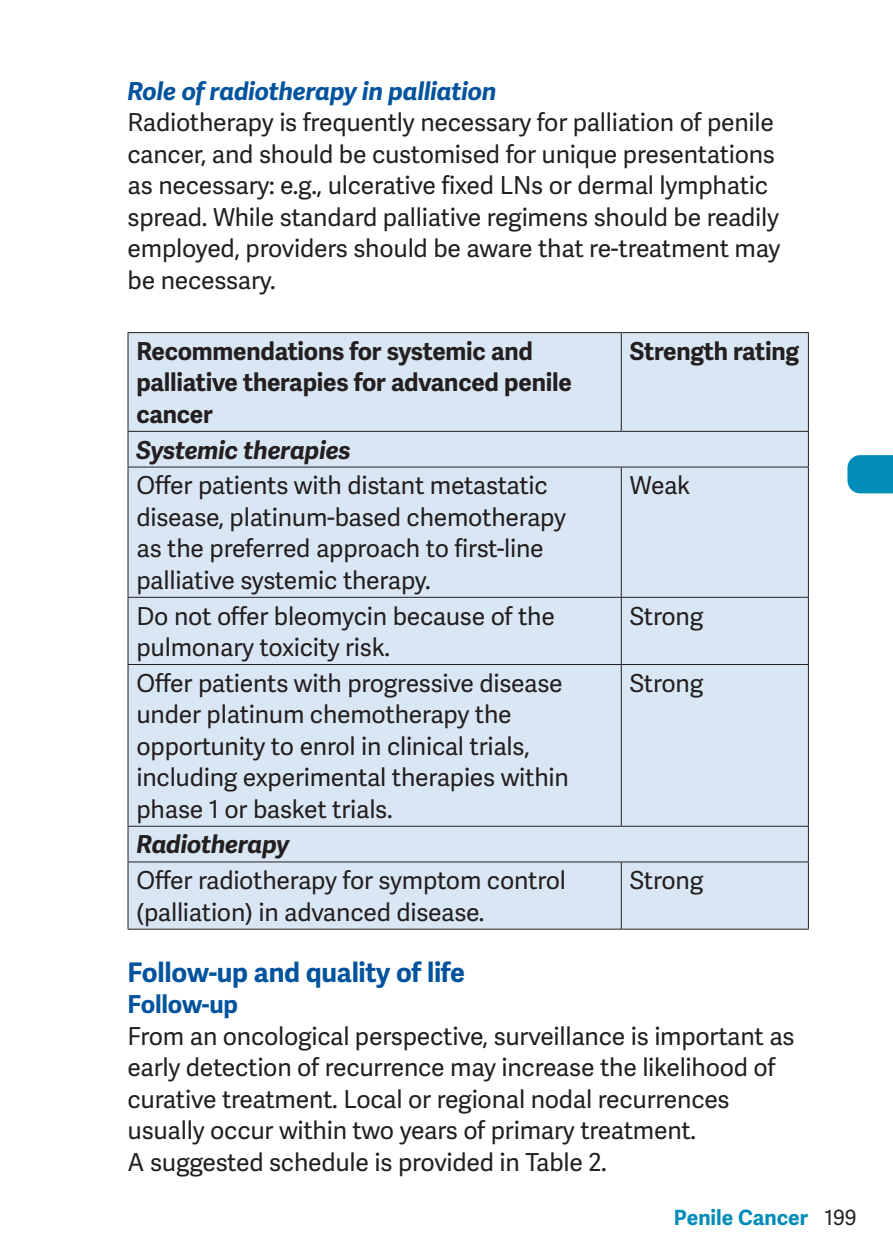
<style>
.page{position:relative;width:893px;height:1259px;background:#fff}
.page>*{position:absolute;margin:0;border:0;box-sizing:border-box;transform-origin:0 0}
.t1{font:700 27px "Adelle Sans";letter-spacing:-.01em;color:#01539e}
.t2{font:24.6px/31.5px "Adelle Sans";letter-spacing:-.01em;color:#231f20}
.t3{font:700 24.6px/31.5px "Adelle Sans";letter-spacing:-.01em;color:#231f20}
.t4{font:italic 700 24.6px "Adelle Sans";letter-spacing:-.01em;color:#01539e}
.t5{font:italic 700 24.6px "Adelle Sans";letter-spacing:-.01em;color:#231f20}
.t6{font:700 24.6px "Adelle Sans";letter-spacing:-.01em;color:#01539e}
.t7{font:700 21px "Adelle Sans";color:#028cba}
.s1{font-weight:400;color:#231f20}
</style>
<div class="page">
<svg style="left:847px;top:455px;width:46px;height:38px;background:#0e91bd"></svg>
<div style="left:129px;top:333px;width:679px;height:595px;background:#d9e7f4"></div>
<hr style="left:128px;top:332px;width:493px;height:1px;background:#231f20">
<hr style="left:127px;top:333px;width:2px;height:98px;background:#231f20">
<hr style="left:621px;top:332px;width:188px;height:1px;background:#231f20">
<hr style="left:808px;top:333px;width:1px;height:98px;background:#231f20">
<hr style="left:808px;top:432px;width:1px;height:34px;background:#231f20">
<hr style="left:127px;top:467px;width:2px;height:130px;background:#231f20">
<hr style="left:808px;top:467px;width:1px;height:130px;background:#231f20">
<hr style="left:127px;top:598px;width:2px;height:66px;background:#231f20">
<hr style="left:808px;top:598px;width:1px;height:66px;background:#231f20">
<hr style="left:127px;top:665px;width:2px;height:161px;background:#231f20">
<hr style="left:808px;top:665px;width:1px;height:161px;background:#231f20">
<hr style="left:808px;top:826px;width:1px;height:35px;background:#231f20">
<hr style="left:127px;top:862px;width:2px;height:66px;background:#231f20">
<hr style="left:808px;top:862px;width:1px;height:66px;background:#231f20">
<hr style="left:621px;top:333px;width:1px;height:98px;background:#231f20">
<hr style="left:128px;top:431px;width:493px;height:1px;background:#231f20">
<hr style="left:127px;top:432px;width:2px;height:34px;background:#231f20">
<hr style="left:621px;top:431px;width:188px;height:1px;background:#231f20">
<hr style="left:128px;top:466px;width:493px;height:1px;background:#231f20">
<hr style="left:621px;top:466px;width:188px;height:1px;background:#231f20">
<hr style="left:128px;top:597px;width:493px;height:1px;background:#231f20">
<hr style="left:621px;top:597px;width:188px;height:1px;background:#231f20">
<hr style="left:128px;top:664px;width:493px;height:1px;background:#231f20">
<hr style="left:621px;top:664px;width:188px;height:1px;background:#231f20">
<hr style="left:128px;top:825px;width:493px;height:1px;background:#231f20">
<hr style="left:127px;top:826px;width:2px;height:35px;background:#231f20">
<hr style="left:621px;top:825px;width:188px;height:1px;background:#231f20">
<hr style="left:128px;top:861px;width:493px;height:1px;background:#231f20">
<hr style="left:621px;top:861px;width:188px;height:1px;background:#231f20">
<hr style="left:128px;top:928px;width:493px;height:1px;background:#231f20">
<hr style="left:621px;top:928px;width:188px;height:1px;background:#231f20">
<hr style="left:621px;top:467px;width:1px;height:130px;background:#231f20">
<hr style="left:621px;top:598px;width:1px;height:66px;background:#231f20">
<hr style="left:621px;top:665px;width:1px;height:161px;background:#231f20">
<hr style="left:621px;top:862px;width:1px;height:66px;background:#231f20">
<p class="t4" style="left:128px;top:76px;width:371px">Role of radiotherapy in palliation</p>
<p class="t2" style="left:128px;top:107px;width:654px">Radiotherapy is frequently necessary for palliation of penile cancer, and should be customised for unique presentations as necessary: e.g., ulcerative fixed LNs or dermal lymphatic spread. While standard palliative regimens should be readily employed, providers should be aware that re-treatment may be necessary.</p>
<p class="t3" style="left:137px;top:336px;width:437px">Recommendations for systemic and palliative therapies for advanced penile cancer</p>
<p class="t3" style="left:630px;top:336px;width:171px">Strength rating</p>
<p class="t5" style="left:137px;top:435px;width:216px">Systemic therapies</p>
<p class="t2" style="left:137px;top:470px;width:431px">Offer patients with distant metastatic disease, platinum-based chemotherapy as the preferred approach to first-line palliative systemic therapy.</p>
<p class="t2" style="left:630px;top:470px;width:62px">Weak</p>
<p class="t2" style="left:137px;top:601px;width:420px">Do not offer bleomycin because of the pulmonary toxicity risk.</p>
<p class="t2" style="left:630px;top:601px;width:75px">Strong</p>
<p class="t2" style="left:137px;top:668px;width:434px">Offer patients with progressive disease under platinum chemotherapy the opportunity to enrol in clinical trials, including experimental therapies within phase 1 or basket trials.</p>
<p class="t2" style="left:630px;top:668px;width:75px">Strong</p>
<p class="t5" style="left:137px;top:830px;width:154px">Radiotherapy</p>
<p class="t2" style="left:137px;top:865px;width:431px">Offer radiotherapy for symptom control (palliation) in advanced disease.</p>
<p class="t2" style="left:630px;top:865px;width:75px">Strong</p>
<p class="t1" style="left:128px;top:956px;width:339px">Follow-up and quality of life</p>
<p class="t6" style="left:128px;top:990px;width:112px">Follow-up</p>
<p class="t2" style="left:128px;top:1021px;width:669px">From an oncological perspective, surveillance is important as early detection of recurrence may increase the likelihood of curative treatment. Local or regional nodal recurrences usually occur within two years of primary treatment.<br>A suggested schedule is provided in Table 2.</p>
<p class="t7" style="left:674px;top:1204px;width:184px">Penile Cancer <span class="s1">199</span></p>
</div>
